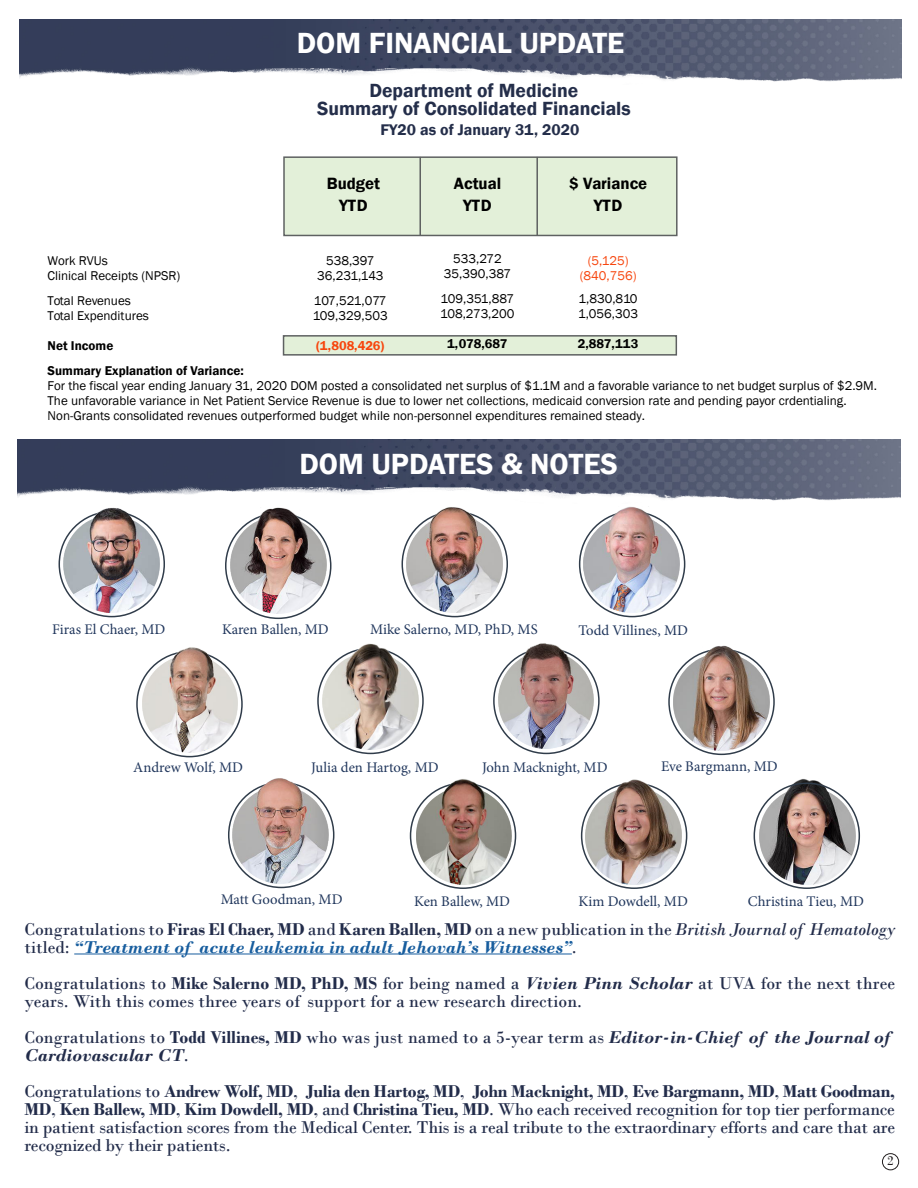
<style>
.page{position:relative;width:918px;height:1188px;background:#fff}
.page>*{position:absolute;margin:0;border:0;box-sizing:border-box;transform-origin:0 0}
.t1{font:600 30px "Franklin Gothic";color:#fff}
.t2{font:600 19.65px/18.6px "Franklin Gothic";color:#242e4a;text-align:center}
.t3{font:18px/18px "Bodoni";color:#222c4a}
.t4{font:italic 700 18px/18px "Bodoni";color:#175d9e}
.t5{font:600 16.8px/22.4px "Franklin Gothic";color:#000;text-align:center}
.t6{font:600 15.9px "Franklin Gothic";color:#242e4a}
.t7{font:14.7px "Minion Pro";color:#20365c}
.t8{font:13.5px "Bodoni";color:#231f20}
.t9{font:13.05px/15px "Franklin Gothic";color:#000}
.t10{font:600 13.05px/25.2px "Franklin Gothic";color:#000}
.t11{font:13.05px/15px "Franklin Gothic";color:#f7450d;text-align:center}
.t12{font:600 13.05px "Franklin Gothic";color:#f7450d}
.s1{font-weight:400;font-style:normal;color:#222c4a}
.s2{font-style:normal;color:#222c4a}
.s3{font-weight:400;color:#222c4a}
.s4{font-weight:700}
.s5{font-weight:700;font-style:italic}
</style>
<div class="page">
<img style="left:19px;top:20px;width:883px;height:62px">
<img style="left:18px;top:439px;width:883px;height:62px">
<hr style="left:74px;top:954px;width:498px;height:1px;background:#175d9e">
<img style="left:498px;top:643px;width:96px;height:105px">
<img style="left:231px;top:508px;width:95px;height:106px">
<img style="left:416px;top:779px;width:96px;height:105px">
<img style="left:674px;top:645px;width:95px;height:106px">
<img style="left:64px;top:507px;width:96px;height:105px">
<img style="left:233px;top:778px;width:96px;height:105px">
<img style="left:323px;top:644px;width:95px;height:106px">
<img style="left:407px;top:507px;width:95px;height:105px">
<img style="left:759px;top:779px;width:96px;height:105px">
<img style="left:584px;top:506px;width:96px;height:106px">
<img style="left:142px;top:647px;width:96px;height:106px">
<div style="left:754px;top:782px;width:106px;height:107px;border:2px solid #303c4a;border-radius:50%"></div>
<img style="left:586px;top:779px;width:95px;height:105px">
<div style="left:283px;top:156px;width:395px;height:80px;background:#e3f0d9;border:2px solid #5e6161"></div>
<div style="left:283px;top:335px;width:394px;height:21px;background:#e3f0d9;border:2px solid #5e6161"></div>
<hr style="left:419px;top:157px;width:2px;height:79px;background:#5e6161">
<hr style="left:536px;top:157px;width:2px;height:79px;background:#5e6161">
<div style="left:882px;top:1153px;width:17px;height:17px;border:1px solid #231f20;border-radius:50%"></div>
<h1 class="t1" style="left:297px;top:24px;width:329px">DOM FINANCIAL UPDATE</h1>
<p class="t2" style="left:317px;top:81px;width:315px">Department of Medicine<br>Summary of Consolidated Financials</p>
<p class="t6" style="left:381px;top:120px;width:200px">FY20 as of January 31, 2020</p>
<p class="t5" style="left:327px;top:172px;width:55px">Budget<br>YTD</p>
<p class="t5" style="left:454px;top:172px;width:49px">Actual<br>YTD</p>
<p class="t5" style="left:569px;top:172px;width:80px">$ Variance<br>YTD</p>
<p class="t9" style="left:317px;top:253px;width:68px;text-align:center">538,397<br>36,231,143</p>
<p class="t9" style="left:444px;top:251px;width:69px;text-align:center">533,272<br>35,390,387</p>
<p class="t11" style="left:580px;top:253px;width:58px">(5,125) (840,756)</p>
<p class="t9" style="left:440px;top:292px;width:76px">109,351,887<br>108,273,200</p>
<p class="t10" style="left:447px;top:331px;width:62px">1,078,687</p>
<p class="t9" style="left:48px;top:253px;width:134px">Work RVUs<br>Clinical Receipts (NPSR)</p>
<p class="t9" style="left:48px;top:294px;width:103px">Total Revenues<br>Total Expenditures</p>
<p class="t10" style="left:48px;top:333px;width:198px">Net Income<br>Summary Explanation of Variance:</p>
<p class="t9" style="left:48px;top:379px;width:831px">For the fiscal year ending January 31, 2020 DOM posted a consolidated net surplus of $1.1M and a favorable variance to net budget surplus of $2.9M.<br>The unfavorable variance in Net Patient Service Revenue is due to lower net collections, medicaid conversion rate and pending payor crdentialing.<br>Non-Grants consolidated revenues outperformed budget while non-personnel expenditures remained steady.</p>
<p class="t9" style="left:578px;top:292px;width:62px">1,830,810<br>1,056,303</p>
<p class="t10" style="left:578px;top:331px;width:62px">2,887,113</p>
<p class="t9" style="left:313px;top:294px;width:77px">107,521,077<br>109,329,503</p>
<p class="t12" style="left:316px;top:338px;width:70px">(1,808,426)</p>
<h1 class="t1" style="left:300px;top:445px;width:320px">DOM UPDATES &amp; NOTES</h1>
<p class="t7" style="left:52px;top:620px;width:115px">Firas El Chaer, MD</p>
<p class="t7" style="left:222px;top:620px;width:108px">Karen Ballen, MD</p>
<p class="t7" style="left:370px;top:620px;width:169px">Mike Salerno, MD, PhD, MS</p>
<p class="t7" style="left:579px;top:621px;width:111px">Todd Villines, MD</p>
<p class="t7" style="left:133px;top:757px;width:111px">Andrew Wolf, MD</p>
<p class="t7" style="left:311px;top:758px;width:129px">Julia den Hartog, MD</p>
<p class="t7" style="left:482px;top:758px;width:127px">John Macknight, MD</p>
<p class="t7" style="left:661px;top:757px;width:118px">Eve Bargmann, MD</p>
<p class="t7" style="left:221px;top:890px;width:123px">Matt Goodman, MD</p>
<p class="t7" style="left:414px;top:891px;width:97px">Ken Ballew, MD</p>
<p class="t7" style="left:579px;top:891px;width:111px">Kim Dowdell, MD</p>
<p class="t7" style="left:748px;top:891px;width:118px">Christina Tieu, MD</p>
<p class="t4" style="left:24px;top:920px;width:872px"><span class="s1">Congratulations to</span> <span class="s2">Firas El Chaer, MD</span> <span class="s1">and</span> <span class="s2">Karen Ballen, MD</span> <span class="s1">on a new publication in the</span> <span class="s3">British Journal of Hematology </span><span class="s1">titled:</span> “Treatment of acute leukemia in adult Jehovah’s Witnesses”<span class="s1">.</span></p>
<p class="t3" style="left:24px;top:974px;width:872px">Congratulations to <span class="s4">Mike Salerno MD, PhD, MS</span> for being named a <span class="s5">Vivien Pinn Scholar</span> at UVA for the next three years. With this comes three years of support for a new research direction.</p>
<p class="t3" style="left:24px;top:1028px;width:868px">Congratulations to <span class="s4">Todd Villines, MD</span> who was just named to a 5-year term as <span class="s5">Editor-in-Chief of the Journal of<br>Cardiovascular CT</span>.</p>
<p class="t3" style="left:24px;top:1082px;width:872px;text-align:justify">Congratulations to <span class="s4">Andrew Wolf, MD</span>, <span class="s4">Julia den Hartog, MD</span>, <span class="s4">John Macknight, MD</span>, <span class="s4">Eve Bargmann, MD</span>, <span class="s4">Matt Goodman, MD</span>, <span class="s4">Ken Ballew, MD</span>, <span class="s4">Kim Dowdell, MD</span>, and <span class="s4">Christina Tieu, MD</span>. Who each received recognition for top tier performance in patient satisfaction scores from the Medical Center. This is a real tribute to the extraordinary efforts and care that are recognized by their patients.</p>
<p class="t8" style="left:887px;top:1153px;width:8px">2</p>
</div>
